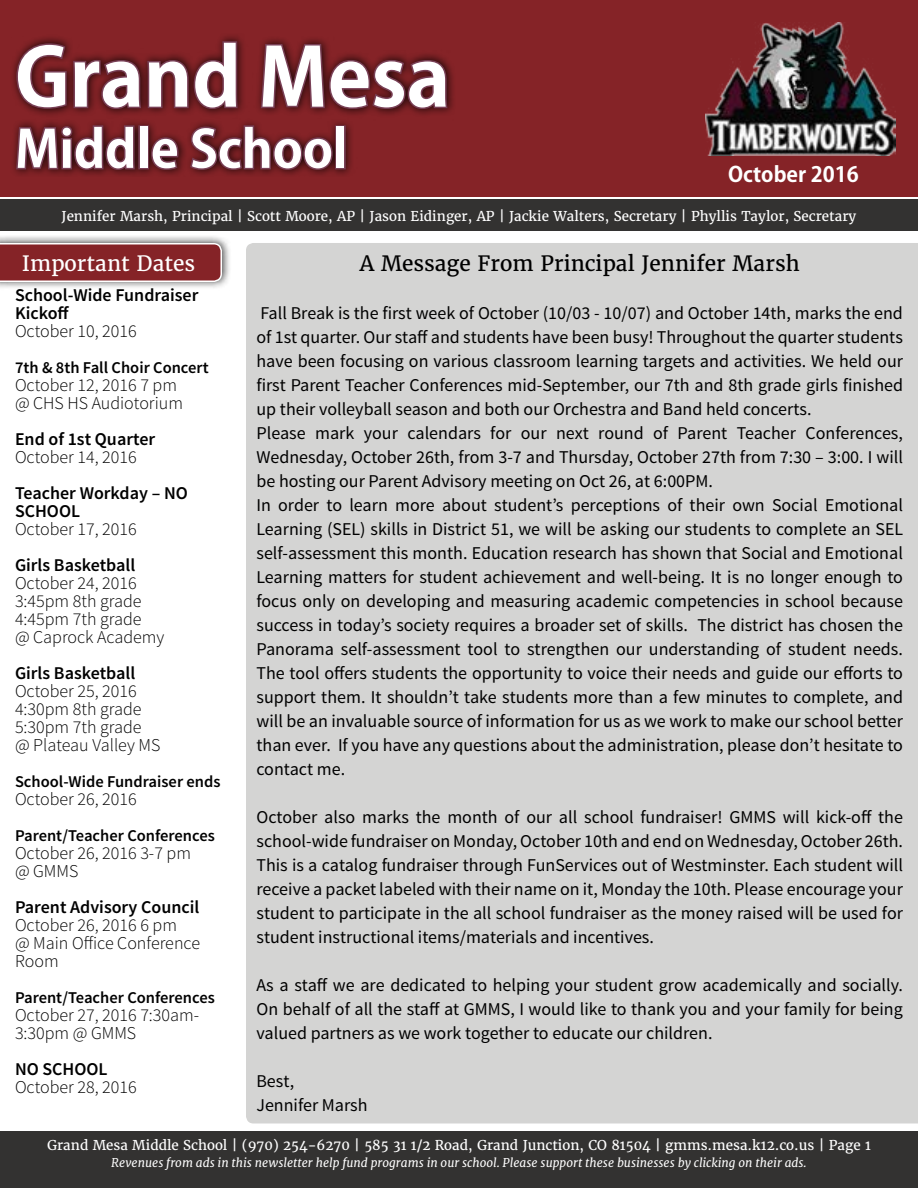
<style>
.page{position:relative;width:918px;height:1188px;background:#fff}
.page>*{position:absolute;margin:0;border:0;box-sizing:border-box;transform-origin:0 0}
.t1{font:700 79.5px "Adobe Gothic Std";color:#fff}
.t2{font:700 51px "Adobe Gothic Std";color:#fff}
.t3{font:21px "Merriweather";color:#000}
.t4{font:21px "Merriweather";color:#fff}
.t5{font:700 21px "Adobe Gothic Std";color:#fff}
.t6{font:18px/24px "Source Sans Pro";color:#000}
.t7{font:300 18px/18px "Source Sans Pro";color:#000}
.t8{font:600 18px/18px "Source Sans Pro";color:#000}
.t9{font:600 16.5px "Source Sans Pro";color:#000}
.t10{font:13.5px "Merriweather";color:#fff}
.t11{font:italic 12px "Merriweather";color:#fff}
</style>
<div class="page">
<div style="left:0;top:235px;width:232px;height:55px;background:#000;opacity:.75"></div>
<svg style="left:0;top:242px;width:223px;height:41px;background:#903b3e"></svg>
<div style="left:0;top:0;width:918px;height:198px;background:#852327"></div>
<div style="left:0;top:198px;width:918px;height:33px;background:#333231"></div>
<div style="left:0;top:1131px;width:918px;height:57px;background:#333231"></div>
<div style="left:246px;top:243px;width:672px;height:880px;background:#d4d4d3"></div>
<hr style="left:0;top:197px;width:918px;height:2px;background:#fff">
<div style="left:11px;top:33px;width:445px;height:144px;background:#000;opacity:.75"></div>
<svg style="left:15px;top:40px;width:224px;height:71px"></svg>
<svg style="left:259px;top:42px;width:190px;height:69px"></svg>
<svg style="left:15px;top:124px;width:121px;height:47px;background:#5f252f"></svg>
<div style="left:138px;top:125px;width:11px;height:44px;border:3px solid #794056"></div>
<svg style="left:150px;top:136px;width:30px;height:35px"></svg>
<svg style="left:188px;top:124px;width:146px;height:47px"></svg>
<div style="left:335px;top:125px;width:11px;height:44px;border:3px solid #794056"></div>
<img style="left:705px;top:22px;width:191px;height:134px">
<h1 class="t1" style="left:15px;top:29px;width:437px">Grand Mesa</h1>
<h2 class="t2" style="left:15px;top:118px;width:334px">Middle School</h2>
<p class="t5" style="left:728px;top:162px;width:132px">October 2016</p>
<p class="t10" style="left:62px;top:208px;width:796px">Jennifer Marsh, Principal | Scott Moore, AP | Jason Eidinger, AP | Jackie Walters, Secretary | Phyllis Taylor, Secretary</p>
<p class="t4" style="left:22px;top:250px;width:175px">Important Dates</p>
<p class="t3" style="left:360px;top:250px;width:441px">A Message From Principal Jennifer Marsh</p>
<p class="t6" style="left:256px;top:301px;width:648px">Fall Break is the first week of October (10/03 - 10/07) and October 14th, marks the end of 1st quarter. Our staff and students have been busy! Throughout the quarter students have been focusing on various classroom learning targets and activities. We held our first Parent Teacher Conferences mid-September, our 7th and 8th grade girls finished up their volleyball season and both our Orchestra and Band held concerts.<br>Please mark your calendars for our next round of Parent Teacher Conferences, Wednesday, October 26th, from 3-7 and Thursday, October 27th from 7:30 – 3:00. I will be hosting our Parent Advisory meeting on Oct 26, at 6:00PM.<br>In order to learn more about student’s perceptions of their own Social Emotional Learning (SEL) skills in District 51, we will be asking our students to complete an SEL self-assessment this month. Education research has shown that Social and Emotional Learning matters for student achievement and well-being. It is no longer enough to focus only on developing and measuring academic competencies in school because success in today’s society requires a broader set of skills. The district has chosen the Panorama self-assessment tool to strengthen our understanding of student needs.<br>The tool offers students the opportunity to voice their needs and guide our efforts to support them. It shouldn’t take students more than a few minutes to complete, and will be an invaluable source of information for us as we work to make our school better than ever. If you have any questions about the administration, please don’t hesitate to contact me.</p>
<p class="t6" style="left:256px;top:805px;width:648px;text-align:justify">October also marks the month of our all school fundraiser! GMMS will kick-off the school-wide fundraiser on Monday, October 10th and end on Wednesday, October 26th.<br>This is a catalog fundraiser through FunServices out of Westminster. Each student will receive a packet labeled with their name on it, Monday the 10th. Please encourage your student to participate in the all school fundraiser as the money raised will be used for student instructional items/materials and incentives.</p>
<p class="t6" style="left:256px;top:973px;width:648px;text-align:justify">As a staff we are dedicated to helping your student grow academically and socially.<br>On behalf of all the staff at GMMS, I would like to thank you and your family for being valued partners as we work together to educate our children.</p>
<p class="t6" style="left:256px;top:1069px;width:113px">Best,<br>Jennifer Marsh</p>
<p class="t8" style="left:15px;top:287px;width:185px">School-Wide Fundraiser<br>Kickoff</p>
<p class="t7" style="left:15px;top:323px;width:123px">October 10, 2016</p>
<p class="t9" style="left:15px;top:358px;width:195px">7th &amp; 8th Fall Choir Concert</p>
<p class="t7" style="left:15px;top:377px;width:169px">October 12, 2016 7 pm @ CHS HS Audiotorium</p>
<p class="t8" style="left:15px;top:431px;width:142px">End of 1st Quarter</p>
<p class="t7" style="left:15px;top:449px;width:123px">October 14, 2016</p>
<p class="t8" style="left:15px;top:485px;width:174px">Teacher Workday – NO<br>SCHOOL</p>
<p class="t7" style="left:15px;top:521px;width:123px">October 17, 2016</p>
<p class="t8" style="left:15px;top:557px;width:122px">Girls Basketball</p>
<p class="t7" style="left:15px;top:575px;width:151px">October 24, 2016<br>3:45pm 8th grade<br>4:45pm 7th grade<br>@ Caprock Academy</p>
<p class="t8" style="left:15px;top:665px;width:122px">Girls Basketball</p>
<p class="t7" style="left:15px;top:683px;width:147px">October 25, 2016<br>4:30pm 8th grade<br>5:30pm 7th grade @ Plateau Valley MS</p>
<p class="t9" style="left:15px;top:772px;width:207px">School-Wide Fundraiser ends</p>
<p class="t7" style="left:15px;top:791px;width:123px">October 26, 2016</p>
<p class="t9" style="left:15px;top:826px;width:201px">Parent/Teacher Conferences</p>
<p class="t7" style="left:15px;top:845px;width:177px">October 26, 2016 3-7 pm @ GMMS</p>
<p class="t8" style="left:15px;top:899px;width:186px">Parent Advisory Council</p>
<p class="t7" style="left:15px;top:917px;width:187px">October 26, 2016 6 pm<br>@ Main Office Conference<br>Room</p>
<p class="t9" style="left:15px;top:988px;width:201px">Parent/Teacher Conferences</p>
<p class="t7" style="left:15px;top:1007px;width:186px">October 27, 2016 7:30am-<br>3:30pm @ GMMS</p>
<p class="t8" style="left:15px;top:1061px;width:94px">NO SCHOOL</p>
<p class="t7" style="left:15px;top:1079px;width:123px">October 28, 2016</p>
<p class="t10" style="left:47px;top:1137px;width:825px">Grand Mesa Middle School | (970) 254-6270 | 585 31 1/2 Road, Grand Junction, CO 81504 | gmms.mesa.k12.co.us | Page 1</p>
<p class="t11" style="left:111px;top:1155px;width:697px">Revenues from ads in this newsletter help fund programs in our school. Please support these businesses by clicking on their ads.</p>
</div>
